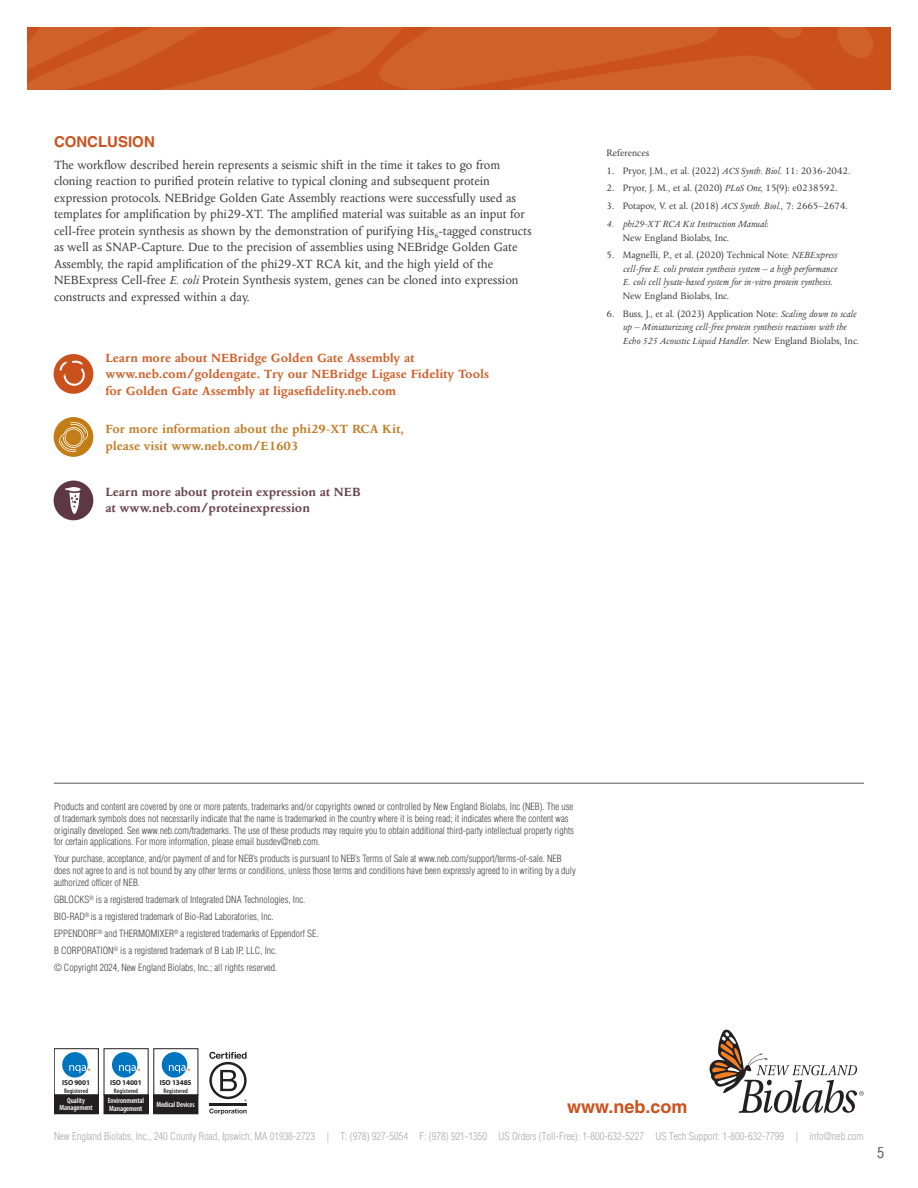
<style>
.page{position:relative;width:918px;height:1188px;background:#fff}
.page>*{position:absolute;margin:0;border:0;box-sizing:border-box;transform-origin:0 0}
.t1{font:700 18px "Helvetica LT Std";color:#cb511c}
.Body_heading{font:700 15px "Helvetica LT Std";color:#cb511c}
.t2{font:300 condensed 15px "Helvetica LT Std";color:#6c6d70}
.Body_text{font:13.5px/16.5px "Columbus MT Pro";color:#3e3e3f}
.url{font:700 13.5px/16.5px "Columbus MT Pro";color:#d0612b}
.url-2{font:700 13.5px/16.5px "Columbus MT Pro";color:#c27e29}
.url-3{font:700 13.5px/16.5px "Columbus MT Pro";color:#6a454e}
.t3{font:italic 10.5px/13.5px "Columbus MT Pro";color:#3e3e3f}
.t4{font:300 condensed 10.5px "Helvetica LT Std";color:#a8a9ad}
.References_Heading{font:10.5px "Columbus MT Pro";color:#3e3e3f}
.t5{font:300 condensed 9.75px/11.7px "Helvetica LT Std";color:#413f41}
.t6{font:600 condensed 7.65px/7.6px "Myriad Pro";letter-spacing:-.01em;color:#fff}
.t7{font:700 7.2px "Myriad Pro";letter-spacing:-.02em;color:#231f20}
.t8{font:600 condensed 6.45px "Myriad Pro";letter-spacing:.02em;color:#231f20}
.s1{font-style:italic}
.s2{font-weight:400}
.s3{font-style:normal}
</style>
<div class="page">
<hr style="left:54px;top:783px;width:810px;height:1px;background:#57585a">
<svg style="left:27px;top:27px;width:864px;height:63px;background:#ce5a25"></svg>
<div style="left:154px;top:1048px;width:44px;height:47px;border:1px solid #231f20"></div>
<div style="left:154px;top:1095px;width:44px;height:19px;background:#231f20"></div>
<div style="left:162px;top:1052px;width:25px;height:26px;background:#0075bf;border-radius:50%"></div>
<svg style="left:169px;top:1065px;width:21px;height:8px"></svg>
<div style="left:104px;top:1048px;width:44px;height:47px;border:1px solid #231f20"></div>
<div style="left:104px;top:1095px;width:44px;height:19px;background:#231f20"></div>
<div style="left:112px;top:1052px;width:25px;height:26px;background:#0075bf;border-radius:50%"></div>
<svg style="left:119px;top:1065px;width:21px;height:8px"></svg>
<div style="left:54px;top:1048px;width:45px;height:47px;border:1px solid #231f20"></div>
<div style="left:54px;top:1095px;width:44px;height:19px;background:#231f20"></div>
<div style="left:62px;top:1052px;width:26px;height:26px;background:#0075bf;border-radius:50%"></div>
<svg style="left:69px;top:1065px;width:21px;height:8px"></svg>
<hr style="left:209px;top:1103px;width:38px;height:2px;background:#231f20">
<svg style="left:209px;top:1052px;width:38px;height:50px"></svg>
<svg style="left:209px;top:1109px;width:38px;height:6px"></svg>
<svg style="left:709px;top:1029px;width:155px;height:84px"></svg>
<div style="left:54px;top:354px;width:39px;height:40px;background:#cb511c;border-radius:50%"></div>
<svg style="left:60px;top:361px;width:25px;height:25px"></svg>
<div style="left:54px;top:417px;width:39px;height:40px;background:#c27d16;border-radius:50%"></div>
<svg style="left:58px;top:422px;width:32px;height:30px"></svg>
<div style="left:54px;top:481px;width:39px;height:39px;background:#5e3744;border-radius:50%"></div>
<svg style="left:65px;top:487px;width:16px;height:27px"></svg>
<p class="Body_heading" style="left:54px;top:132px;width:102px">CONCLUSION</p>
<p class="Body_text" style="left:54px;top:157px;width:479px">The workflow described herein represents a seismic shift in the time it takes to go from cloning reaction to purified protein relative to typical cloning and subsequent protein expression protocols. NEBridge Golden Gate Assembly reactions were successfully used as templates for amplification by phi29-XT. The amplified material was suitable as an input for cell-free protein synthesis as shown by the demonstration of purifying His<sub>6</sub>-tagged constructs as well as SNAP-Capture. Due to the precision of assemblies using NEBridge Golden Gate Assembly, the rapid amplification of the phi29-XT RCA kit, and the high yield of the NEBExpress Cell-free <span class="s1">E. coli</span> Protein Synthesis system, genes can be cloned into expression constructs and expressed within a day.</p>
<p class="url" style="left:105px;top:350px;width:385px">Learn more about NEBridge Golden Gate Assembly at www.neb.com/goldengate. Try our NEBridge Ligase Fidelity Tools for Golden Gate Assembly at ligasefidelity.neb.com</p>
<p class="url-2" style="left:105px;top:421px;width:300px">For more information about the phi29<span class="s2">-</span>XT RCA Kit, please visit www.neb.com/E1603</p>
<p class="url-3" style="left:105px;top:483px;width:257px">Learn more about protein expression at NEB at www.neb.com/proteinexpression</p>
<p class="References_Heading" style="left:607px;top:147px;width:44px">References</p>
<p class="References_Heading" style="left:607px;top:165px;width:245px">1. Pryor, J.M., et al. (2022) <span class="s1">ACS Synth. Biol</span>. 11: 2036-2042.</p>
<p class="References_Heading" style="left:607px;top:183px;width:232px">2. Pryor, J. M., et al. (2020) <span class="s1">PLoS One</span>, 15(9): e0238592.</p>
<p class="References_Heading" style="left:607px;top:201px;width:243px">3. Potapov, V. et al. (2018) <span class="s1">ACS Synth. Biol</span>., 7: 2665–2674.</p>
<p class="t3" style="left:623px;top:218px;width:147px;text-indent:-16px">4. phi29-XT RCA Kit Instruction Manual<span class="s3">:<br>New England Biolabs, Inc.</span></p>
<p class="t3" style="left:623px;top:249px;width:216px;text-indent:-16px"><span class="s3">5. Magnelli, P., et al. (2020) Technical Note:</span> NEBExpress cell-free E. coli protein synthesis system – a high performance E. coli cell lysate-based system for in-vitro protein synthesis<span class="s3">.<br>New England Biolabs, Inc.</span></p>
<p class="t3" style="left:623px;top:307px;width:238px;text-indent:-16px"><span class="s3">6. Buss, J., et al. (2023) Application Note:</span> Scaling down to scale up – Miniaturizing cell-free protein synthesis reactions with the<br>Echo 525 Acoustic Liquid Handler<span class="s3">. New England Biolabs, Inc.</span></p>
<p class="t5" style="left:54px;top:801px;width:521px">Products and content are covered by one or more patents, trademarks and/or copyrights owned or controlled by New England Biolabs, Inc (NEB). The use of trademark symbols does not necessarily indicate that the name is trademarked in the country where it is being read; it indicates where the content was originally developed. See www.neb.com/trademarks. The use of these products may require you to obtain additional third-party intellectual property rights for certain applications. For more information, please email busdev@neb.com.</p>
<p class="t5" style="left:54px;top:853px;width:523px">Your purchase, acceptance, and/or payment of and for NEB’s products is pursuant to NEB’s Terms of Sale at www.neb.com/support/terms-of-sale. NEB does not agree to and is not bound by any other terms or conditions, unless those terms and conditions have been expressly agreed to in writing by a duly authorized officer of NEB.</p>
<p class="t5" style="left:54px;top:891px;width:266px;line-height:17.1px">GBLOCKS<sup>®</sup> is a registered trademark of Integrated DNA Technologies, Inc.<br>BIO-RAD<sup>®</sup> is a registered trademark of Bio-Rad Laboratories, Inc.<br>EPPENDORF<sup>®</sup> and THERMOMIXER<sup>®</sup> a registered trademarks of Eppendorf SE.<br>B CORPORATION<sup>®</sup> is a registered trademark of B Lab IP, LLC, Inc.<br>© Copyright 2024, New England Biolabs, Inc.; all rights reserved.</p>
<p class="t7" style="left:62px;top:1078px;width:29px">ISO 9001</p>
<p class="t8" style="left:64px;top:1087px;width:26px">Registered</p>
<p class="t6" style="left:60px;top:1097px;width:35px;text-align:center">Quality<br>Management</p>
<p class="t7" style="left:110px;top:1078px;width:33px">ISO 14001</p>
<p class="t8" style="left:114px;top:1087px;width:26px">Registered</p>
<p class="t6" style="left:108px;top:1097px;width:38px">Environmental<br>Management</p>
<p class="t7" style="left:160px;top:1078px;width:33px">ISO 13485</p>
<p class="t8" style="left:164px;top:1087px;width:26px">Registered</p>
<p class="t6" style="left:156px;top:1100px;width:40px">Medical Devices</p>
<h1 class="t1" style="left:567px;top:1096px;width:122px">www.neb.com</h1>
<p class="t4" style="left:54px;top:1130px;width:811px">New England Biolabs, Inc., 240 County Road, Ipswich, MA 01938-2723 | T: (978) 927-5054 F: (978) 921-1350 US Orders (Toll-Free): 1-800-632-5227 US Tech Support: 1-800-632-7799 | info@neb.com</p>
<h2 class="t2" style="left:878px;top:1143px;width:8px">5</h2>
</div>
